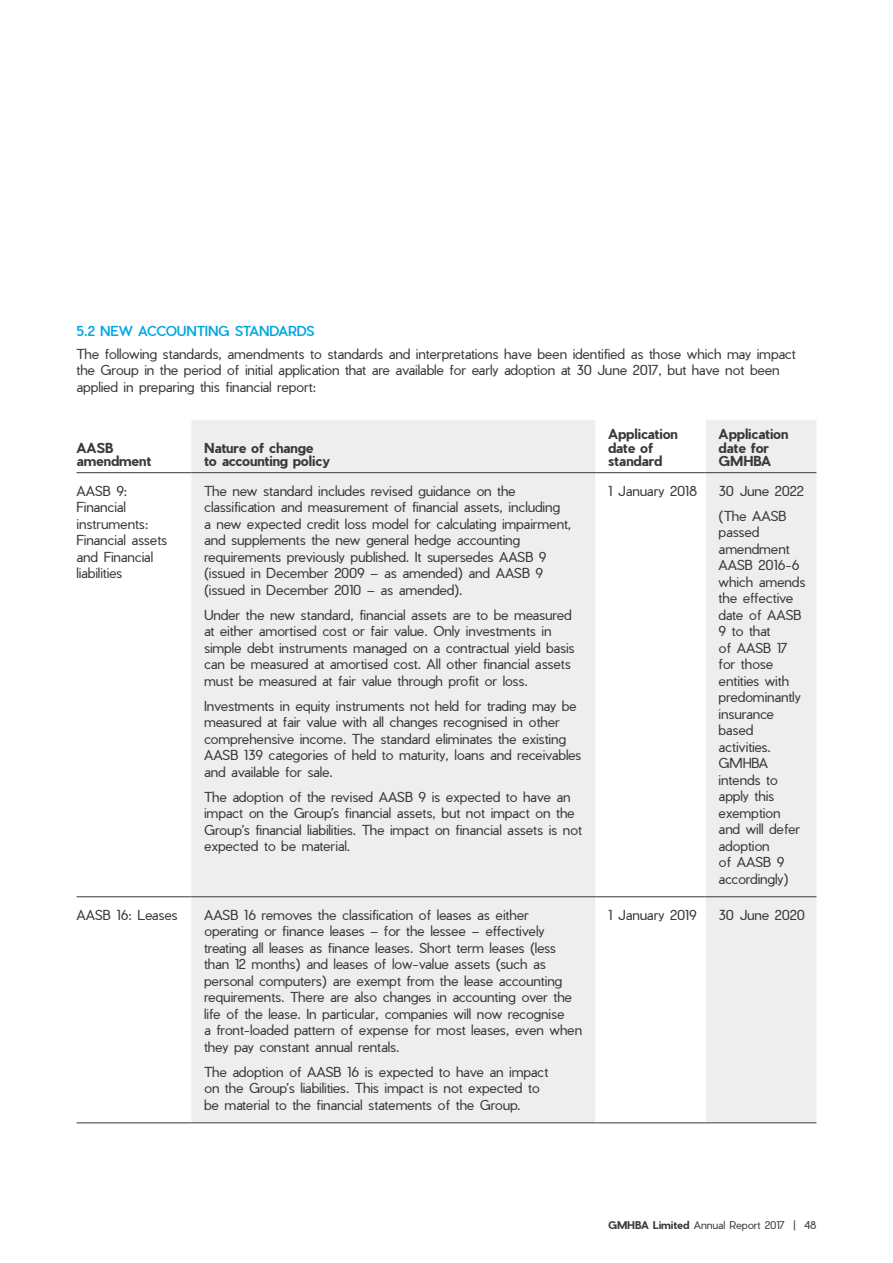
<style>
.page{position:relative;width:893px;height:1263px;background:#fff}
.page>*{position:absolute;margin:0;border:0;box-sizing:border-box;transform-origin:0 0}
.t1{font:300 13.5px/16.5px "Pier Sans";letter-spacing:-.01em;color:#3a3a39}
.t2{font:700 13.5px/13.5px "Pier Sans";color:#3a3a39}
.t3{font:500 13.5px "Pier Sans";letter-spacing:-.005em;color:#00a6e2}
.t4{font:300 10.5px "Pier Sans";color:#3a3a39}
.s1{font-weight:700}
</style>
<div class="page">
<svg style="left:191px;top:420px;width:625px;height:702px;fill:#eee"></svg>
<hr style="left:77px;top:896px;width:114px;height:1px;background:#3a3a39">
<hr style="left:191px;top:896px;width:404px;height:1px;background:#3a3a39">
<hr style="left:595px;top:896px;width:111px;height:1px;background:#3a3a39">
<hr style="left:706px;top:896px;width:110px;height:1px;background:#3a3a39">
<hr style="left:77px;top:1122px;width:114px;height:1px;background:#3a3a39">
<hr style="left:191px;top:1122px;width:404px;height:1px;background:#3a3a39">
<hr style="left:595px;top:1122px;width:111px;height:1px;background:#3a3a39">
<hr style="left:706px;top:1122px;width:110px;height:1px;background:#3a3a39">
<hr style="left:77px;top:472px;width:114px;height:1px;background:#3a3a39">
<hr style="left:191px;top:472px;width:404px;height:1px;background:#3a3a39">
<hr style="left:595px;top:472px;width:111px;height:1px;background:#3a3a39">
<hr style="left:706px;top:472px;width:110px;height:1px;background:#3a3a39">
<p class="t3" style="left:77px;top:322px;width:240px">5.2 NEW ACCOUNTING STANDARDS</p>
<p class="t1" style="left:77px;top:345px;width:721px">The following standards, amendments to standards and interpretations have been identified as those which may impact the Group in the period of initial application that are available for early adoption at 30 June 2017, but have not been applied in preparing this financial report:</p>
<p class="t2" style="left:77px;top:441px;width:76px">AASB amendment</p>
<p class="t2" style="left:204px;top:441px;width:127px">Nature of change<br>to accounting policy</p>
<p class="t1" style="left:77px;top:483px;width:92px">AASB 9:<br>Financial instruments:<br>Financial assets and Financial liabilities</p>
<p class="t1" style="left:204px;top:483px;width:369px">The new standard includes revised guidance on the classification and measurement of financial assets, including<br>a new expected credit loss model for calculating impairment, and supplements the new general hedge accounting requirements previously published. It supersedes AASB 9 (issued in December 2009 – as amended) and AASB 9 (issued in December 2010 – as amended).</p>
<p class="t1" style="left:204px;top:607px;width:372px">Under the new standard, financial assets are to be measured at either amortised cost or fair value. Only investments in simple debt instruments managed on a contractual yield basis can be measured at amortised cost. All other financial assets must be measured at fair value through profit or loss.</p>
<p class="t1" style="left:204px;top:698px;width:379px">Investments in equity instruments not held for trading may be measured at fair value with all changes recognised in other comprehensive income. The standard eliminates the existing AASB 139 categories of held to maturity, loans and receivables and available for sale.</p>
<p class="t1" style="left:204px;top:789px;width:379px">The adoption of the revised AASB 9 is expected to have an impact on the Group’s financial assets, but not impact on the Group’s financial liabilities. The impact on financial assets is not expected to be material.</p>
<p class="t1" style="left:77px;top:907px;width:103px">AASB 16: Leases</p>
<p class="t1" style="left:204px;top:907px;width:379px">AASB 16 removes the classification of leases as either operating or finance leases – for the lessee – effectively treating all leases as finance leases. Short term leases (less than 12 months) and leases of low-value assets (such as personal computers) are exempt from the lease accounting requirements. There are also changes in accounting over the life of the lease. In particular, companies will now recognise<br>a front-loaded pattern of expense for most leases, even when they pay constant annual rentals.</p>
<p class="t1" style="left:204px;top:1063px;width:346px">The adoption of AASB 16 is expected to have an impact on the Group’s liabilities. This impact is not expected to be material to the financial statements of the Group.</p>
<p class="t2" style="left:608px;top:427px;width:71px">Application date of standard</p>
<p class="t2" style="left:719px;top:427px;width:71px">Application date for<br>GMHBA</p>
<p class="t1" style="left:608px;top:483px;width:90px">1 January 2018</p>
<p class="t1" style="left:719px;top:478px;width:87px;line-height:25px">30 June 2022 (The AASB</p>
<p class="t1" style="left:719px;top:524px;width:88px">passed amendment<br>AASB 2016-6 which amends the effective date of AASB<br>9 to that<br>of AASB 17 for those entities with predominantly insurance based activities.<br>GMHBA intends to apply this exemption<br>and will defer adoption<br>of AASB 9 accordingly)</p>
<p class="t1" style="left:608px;top:906px;width:90px">1 January 2019</p>
<p class="t1" style="left:719px;top:906px;width:88px">30 June 2020</p>
<p class="t4" style="left:608px;top:1218px;width:210px"><span class="s1">GMHBA Limited</span> Annual Report 2017 | 48</p>
</div>
